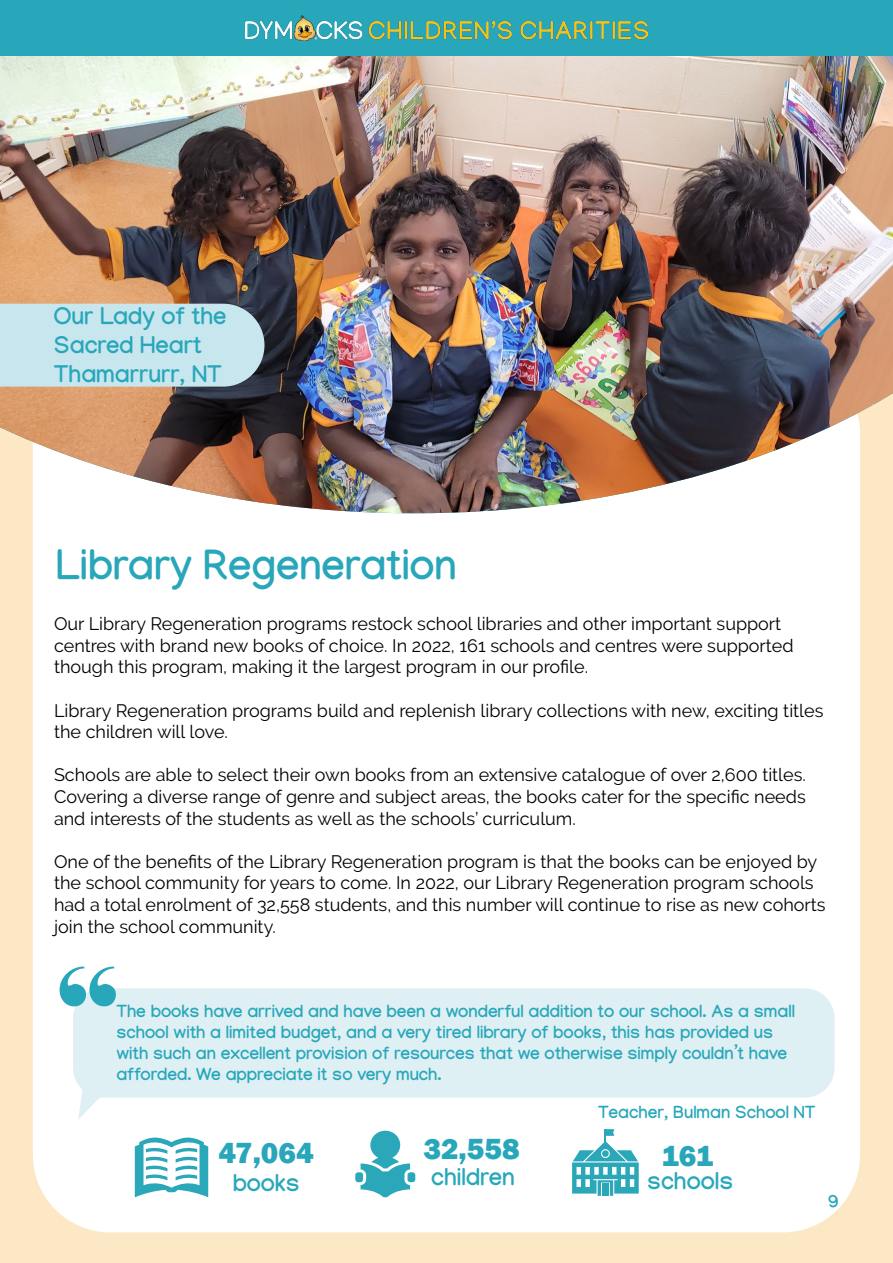
<style>
.page{position:relative;width:893px;height:1263px;background:#fce8c5}
.page>*{position:absolute;margin:0;border:0;box-sizing:border-box;transform-origin:0 0}
.t1{font:130.95px "Elephant";color:#28a7ba}
.t2{font:700 42px "Manjari";color:#28a7ba}
.t3{font:800 30px "Franklin Gothic";color:#28a7ba}
.t4{font:700 24px/28.8px "Manjari";color:#28a7ba}
.t5{font:700 19.5px "Manjari";color:#28a7ba}
.t6{font:18px/21.6px "Raleway";color:#000}
.t7{font:700 18px "Manjari";color:#28a7ba}
.t8{font:700 17.4px/21px "Manjari";color:#28a7ba}
</style>
<div class="page">
<div style="left:33px;top:356px;width:827px;height:876px;background:#fff;border-radius:77px"></div>
<div style="left:73px;top:988px;width:761px;height:109px;background:#dff0f4;border-radius:29px"></div>
<svg style="left:78px;top:1086px;width:35px;height:34px"></svg>
<img style="left:0;top:55px;width:893px;height:458px">
<div style="left:0;top:304px;width:264px;height:83px;background:#c8e6ed"></div>
<svg style="left:135px;top:1137px;width:73px;height:60px"></svg>
<div style="left:407px;top:1172px;width:8px;height:10px;background:#2aa7b9;border-radius:3px"></div>
<svg style="left:361px;top:1131px;width:49px;height:66px"></svg>
<div style="left:355px;top:1172px;width:8px;height:10px;background:#2aa7b9;border-radius:3px"></div>
<svg style="left:572px;top:1129px;width:67px;height:67px"></svg>
<div style="left:0;top:0;width:893px;height:55px;background:#28a7ba"></div>
<img style="left:246px;top:15px;width:401px;height:25px">
<p class="t4" style="left:54px;top:301px;width:174px">Our Lady of the<br>Sacred Heart<br>Thamarrurr, NT</p>
<p class="t2" style="left:56px;top:540px;width:402px">Library Regeneration</p>
<p class="t6" style="left:54px;top:613px;width:741px">Our Library Regeneration programs restock school libraries and other important support centres with brand new books of choice. In 2022, 161 schools and centres were supported though this program, making it the largest program in our profile.</p>
<p class="t6" style="left:54px;top:699px;width:771px">Library Regeneration programs build and replenish library collections with new, exciting titles the children will love.</p>
<p class="t6" style="left:54px;top:764px;width:753px;text-align:justify">Schools are able to select their own books from an extensive catalogue of over 2,600 titles.<br>Covering a diverse range of genre and subject areas, the books cater for the specific needs and interests of the students as well as the schools’ curriculum.</p>
<p class="t6" style="left:54px;top:851px;width:773px">One of the benefits of the Library Regeneration program is that the books can be enjoyed by the school community for years to come. In 2022, our Library Regeneration program schools had a total enrolment of 32,558 students, and this number will continue to rise as new cohorts join the school community.</p>
<p class="t1" style="left:58px;top:933px;width:62px">“</p>
<p class="t8" style="left:116px;top:1000px;width:680px">The books have arrived and have been a wonderful addition to our school. As a small school with a limited budget, and a very tired library of books, this has provided us with such an excellent provision of resources that we otherwise simply couldn’t have</p>
<p class="t8" style="left:116px;top:1063px;width:327px">afforded. We appreciate it so very much.</p>
<p class="t3" style="left:219px;top:1133px;width:97px">47,064</p>
<p class="t4" style="left:233px;top:1168px;width:69px">books</p>
<p class="t3" style="left:423px;top:1129px;width:98px">32,558</p>
<p class="t4" style="left:431px;top:1162px;width:85px">children</p>
<p class="t8" style="left:598px;top:1101px;width:219px">Teacher, Bulman School NT</p>
<p class="t3" style="left:661px;top:1136px;width:54px">161</p>
<p class="t4" style="left:647px;top:1167px;width:87px">schools</p>
<p class="t7" style="left:828px;top:1190px;width:13px">9</p>
<p class="t5" style="left:826px;top:1191px;width:14px">9</p>
</div>
